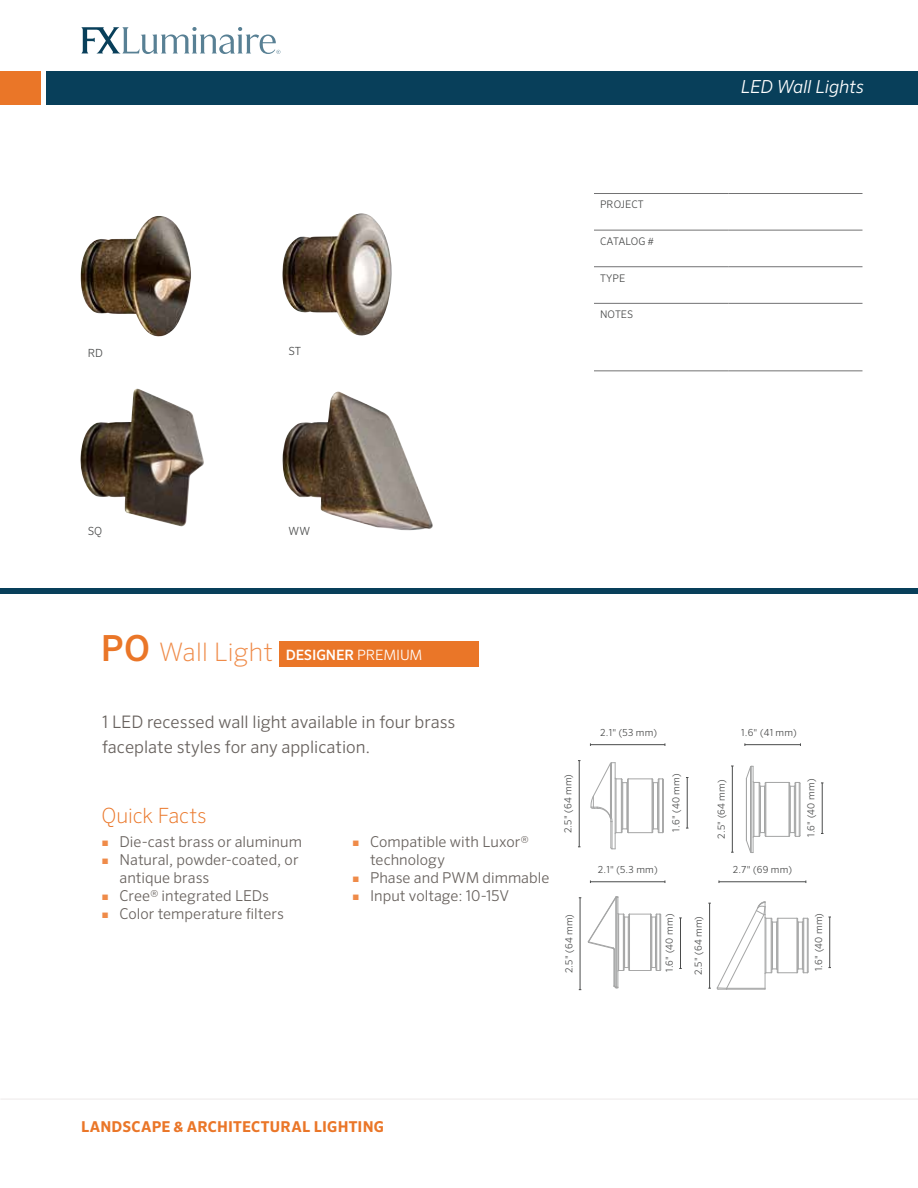
<style>
.page{position:relative;width:918px;height:1188px;background:#fff}
.page>*{position:absolute;margin:0;border:0;box-sizing:border-box;transform-origin:0 0}
.t1{font:200 25.5px "Sero Pro";letter-spacing:.01em;color:#ef8b49}
.t2{font:200 21px "Sero Pro";letter-spacing:-.005em;color:#ea7628}
.t3{font:italic 300 18px "Sero Pro";letter-spacing:-.01em;color:#fff}
.t4{font:300 17.25px/24.8px "Sero Pro";color:#68625e}
.t5{font:300 15px/18px "Sero Pro";letter-spacing:.005em;color:#68625e}
.t6{font:700 15px "Sero Pro";letter-spacing:.015em;color:#ea7628}
.t7{font:300 11.25px "Sero Pro";color:#4a4b4b}
.t8{font:300 10.5px "Sero Pro";letter-spacing:.01em;color:#4a4b4b}
.t9{font:300 10.5px "Sero Pro";letter-spacing:-.015em;color:#4a4b4b}
.t10{font:300 9.75px "Sero Pro";letter-spacing:.02em;color:#4a4b4b}
.s1{font-weight:500;font-size:36px;color:#ea7628}
.s2{font-weight:500;font-size:14.25px;color:#fff}
.s3{font-weight:300;font-size:14.25px;color:#fff}
.s4{font-size:7.5px;color:#ef8b49}
</style>
<div class="page">
<svg style="left:81px;top:27px;width:199px;height:27px"></svg>
<div style="left:0;top:71px;width:41px;height:33px;background:#ea7628"></div>
<div style="left:46px;top:71px;width:872px;height:33px;background:#083f5a"></div>
<hr style="left:594px;top:193px;width:134px;height:1px;background:#727273">
<hr style="left:728px;top:193px;width:134px;height:1px;background:#727273">
<hr style="left:594px;top:230px;width:134px;height:1px;background:#727273">
<hr style="left:728px;top:230px;width:134px;height:1px;background:#727273">
<hr style="left:594px;top:266px;width:134px;height:1px;background:#727273">
<hr style="left:728px;top:266px;width:134px;height:1px;background:#727273">
<hr style="left:594px;top:303px;width:134px;height:1px;background:#727273">
<hr style="left:728px;top:303px;width:134px;height:1px;background:#727273">
<hr style="left:594px;top:371px;width:134px;height:1px;background:#727273">
<hr style="left:728px;top:371px;width:134px;height:1px;background:#727273">
<hr style="left:0;top:1098px;width:918px;height:2px;background:#f3f1f0">
<div style="left:0;top:589px;width:918px;height:5px;background:#083f5a"></div>
<img style="left:81px;top:216px;width:110px;height:121px">
<img style="left:282px;top:391px;width:151px;height:140px">
<img style="left:282px;top:213px;width:110px;height:123px">
<img style="left:80px;top:389px;width:124px;height:138px">
<hr style="left:579px;top:761px;width:1px;height:86px;background:#4a4b4b">
<hr style="left:732px;top:766px;width:1px;height:86px;background:#4a4b4b">
<hr style="left:580px;top:898px;width:1px;height:92px;background:#4a4b4b">
<hr style="left:590px;top:744px;width:75px;height:1px;background:#4a4b4b">
<hr style="left:745px;top:744px;width:55px;height:1px;background:#4a4b4b">
<hr style="left:590px;top:881px;width:75px;height:1px;background:#4a4b4b">
<hr style="left:719px;top:881px;width:87px;height:1px;background:#4a4b4b">
<svg style="left:590px;top:762px;width:74px;height:88px"></svg>
<svg style="left:746px;top:832px;width:55px;height:21px"></svg>
<svg style="left:746px;top:766px;width:55px;height:21px"></svg>
<hr style="left:753px;top:766px;width:1px;height:87px;background:#868787">
<hr style="left:800px;top:783px;width:1px;height:53px;background:#868787">
<hr style="left:760px;top:783px;width:1px;height:53px;background:#868787">
<hr style="left:765px;top:783px;width:1px;height:53px;background:#868787">
<hr style="left:751px;top:766px;width:1px;height:87px;background:#868787">
<hr style="left:750px;top:767px;width:1px;height:85px;background:#868787">
<hr style="left:746px;top:778px;width:1px;height:62px;background:#868787">
<hr style="left:754px;top:782px;width:1px;height:54px;background:#868787">
<hr style="left:789px;top:782px;width:1px;height:54px;background:#868787">
<hr style="left:799px;top:782px;width:1px;height:54px;background:#868787">
<hr style="left:759px;top:782px;width:1px;height:54px;background:#868787">
<hr style="left:766px;top:782px;width:1px;height:54px;background:#868787">
<hr style="left:795px;top:782px;width:1px;height:54px;background:#868787">
<hr style="left:790px;top:786px;width:1px;height:47px;background:#868787">
<hr style="left:764px;top:786px;width:1px;height:47px;background:#868787">
<hr style="left:794px;top:786px;width:1px;height:47px;background:#868787">
<svg style="left:617px;top:967px;width:44px;height:5px"></svg>
<hr style="left:616px;top:898px;width:1px;height:89px;background:#868787">
<hr style="left:618px;top:897px;width:1px;height:90px;background:#868787">
<hr style="left:614px;top:949px;width:1px;height:37px;background:#868787">
<svg style="left:614px;top:985px;width:5px;height:4px"></svg>
<hr style="left:624px;top:915px;width:1px;height:55px;background:#868787">
<hr style="left:651px;top:915px;width:1px;height:55px;background:#868787">
<svg style="left:588px;top:896px;width:73px;height:54px"></svg>
<hr style="left:618px;top:914px;width:1px;height:56px;background:#868787">
<hr style="left:623px;top:914px;width:1px;height:56px;background:#868787">
<hr style="left:656px;top:914px;width:1px;height:56px;background:#868787">
<hr style="left:660px;top:914px;width:1px;height:56px;background:#868787">
<hr style="left:650px;top:914px;width:1px;height:56px;background:#868787">
<hr style="left:629px;top:914px;width:1px;height:56px;background:#868787">
<hr style="left:624px;top:917px;width:1px;height:51px;background:#868787">
<hr style="left:652px;top:917px;width:1px;height:51px;background:#868787">
<hr style="left:628px;top:917px;width:1px;height:51px;background:#868787">
<hr style="left:655px;top:917px;width:1px;height:51px;background:#868787">
<svg style="left:708px;top:901px;width:101px;height:89px"></svg>
<hr style="left:766px;top:918px;width:1px;height:55px;background:#868787">
<hr style="left:771px;top:918px;width:1px;height:55px;background:#868787">
<hr style="left:803px;top:918px;width:1px;height:55px;background:#868787">
<hr style="left:807px;top:918px;width:1px;height:55px;background:#868787">
<hr style="left:778px;top:918px;width:1px;height:55px;background:#868787">
<hr style="left:797px;top:918px;width:1px;height:55px;background:#868787">
<hr style="left:802px;top:922px;width:1px;height:47px;background:#868787">
<hr style="left:798px;top:922px;width:1px;height:47px;background:#868787">
<hr style="left:772px;top:922px;width:1px;height:47px;background:#868787">
<hr style="left:776px;top:922px;width:1px;height:47px;background:#868787">
<div style="left:279px;top:641px;width:200px;height:26px;background:#ea7628"></div>
<hr style="left:687px;top:778px;width:1px;height:50px;background:#4a4b4b">
<hr style="left:822px;top:783px;width:1px;height:50px;background:#4a4b4b">
<hr style="left:680px;top:918px;width:1px;height:50px;background:#4a4b4b">
<hr style="left:829px;top:917px;width:1px;height:51px;background:#4a4b4b">
<p class="t7" style="left:88px;top:346px;width:17px">RD</p>
<p class="t7" style="left:289px;top:345px;width:14px">ST</p>
<p class="t8" style="left:600px;top:198px;width:45px">PROJECT</p>
<p class="t9" style="left:600px;top:235px;width:55px">CATALOG #</p>
<p class="t8" style="left:600px;top:272px;width:27px">TYPE</p>
<p class="t8" style="left:600px;top:308px;width:35px">NOTES</p>
<p class="t3" style="left:741px;top:76px;width:125px">LED Wall Lights</p>
<p class="t7" style="left:88px;top:525px;width:16px">SQ</p>
<p class="t7" style="left:289px;top:525px;width:23px">WW</p>
<h1 class="t1" style="left:101px;top:637px;width:323px"><span class="s1">PO</span> Wall Light <span class="s2">DESIGNER</span> <span class="s3">PREMIUM</span></h1>
<p class="t4" style="left:102px;top:709px;width:355px">1 LED recessed wall light available in four brass faceplate styles for any application.</p>
<h2 class="t2" style="left:102px;top:803px;width:107px">Quick Facts</h2>
<p class="t5" style="left:102px;top:833px;width:202px"><span class="s4">■</span> Die-cast brass or aluminum</p>
<p class="t5" style="left:120px;top:851px;width:181px;text-indent:-18px"><span class="s4">■</span> Natural, powder-coated, or antique brass</p>
<p class="t5" style="left:102px;top:887px;width:169px"><span class="s4">■</span> Cree® integrated LEDs</p>
<p class="t5" style="left:102px;top:905px;width:184px"><span class="s4">■</span> Color temperature filters</p>
<p class="t5" style="left:370px;top:833px;width:160px;text-indent:-18px"><span class="s4">■</span> Compatible with Luxor® technology</p>
<p class="t5" style="left:352px;top:869px;width:199px"><span class="s4">■</span> Phase and PWM dimmable</p>
<p class="t5" style="left:352px;top:887px;width:159px"><span class="s4">■</span> Input voltage: 10-15V</p>
<p class="t10" style="left:600px;top:727px;width:58px">2.1" (53 mm)</p>
<p class="t10" style="left:741px;top:727px;width:57px">1.6" (41 mm)</p>
<p class="t10" style="left:670px;top:832px;width:60px;rotate:-90deg">1.6" (40 mm)</p>
<p class="t10" style="left:805px;top:837px;width:60px;rotate:-90deg">1.6" (40 mm)</p>
<p class="t10" style="left:562px;top:833px;width:61px;rotate:-90deg">2.5" (64 mm)</p>
<p class="t10" style="left:715px;top:839px;width:61px;rotate:-90deg">2.5" (64 mm)</p>
<p class="t10" style="left:598px;top:864px;width:61px">2.1" (5.3 mm)</p>
<p class="t10" style="left:733px;top:864px;width:61px">2.7" (69 mm)</p>
<p class="t10" style="left:664px;top:972px;width:60px;rotate:-90deg">1.6" (40 mm)</p>
<p class="t10" style="left:813px;top:971px;width:60px;rotate:-90deg">1.6" (40 mm)</p>
<p class="t10" style="left:563px;top:973px;width:61px;rotate:-90deg">2.5" (64 mm)</p>
<p class="t10" style="left:693px;top:975px;width:61px;rotate:-90deg">2.5" (64 mm)</p>
<p class="t6" style="left:81px;top:1118px;width:305px">LANDSCAPE &amp; ARCHITECTURAL LIGHTING</p>
</div>
